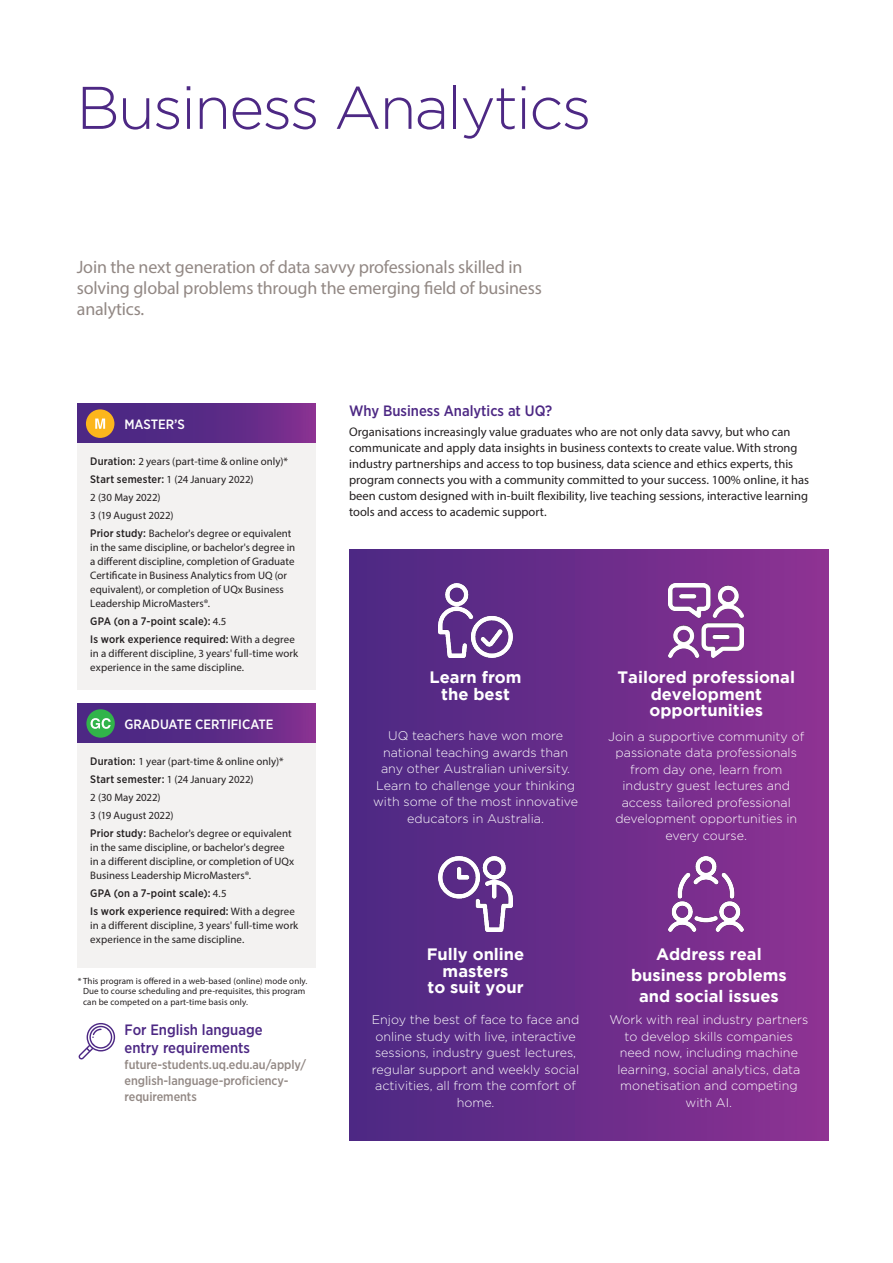
<style>
.page{position:relative;width:893px;height:1263px;background:#fff}
.page>*{position:absolute;margin:0;border:0;box-sizing:border-box;transform-origin:0 0}
.Heading_purple{font:300 60px "Gotham";letter-spacing:-.03em;color:#4d2884}
.Standfirst{font:18px/21px "Myriad Pro";letter-spacing:-.01em;color:#928884}
.t1{font:700 16.5px/16.5px "Gotham";color:#fff;text-align:center}
.Subhead_1{font:500 15px/18px "Gotham Narrow";color:#4d2884}
.PG_Specialisation_HE{font:500 13.5px "Gotham Narrow";color:#fff}
.t2{font:300 12.6px/16.5px "Gotham";color:#fff;text-align:center}
.Text{font:12.6px/15.9px "Myriad Pro";color:#231f20}
.PG_-_URL{font:500 12.6px/15.9px "Gotham Narrow";letter-spacing:-.005em;color:#928884}
.PG_-_Key_Text_7_25pt{font:10.8px/14px "Myriad Pro";letter-spacing:.005em;color:#231f20}
.PG_-_Key_Text_7_25pt-2{font:500 10.8px "Gotham Narrow";letter-spacing:.015em;color:#231f20}
.PG_-_Z_Disclaimer_6{font:9px/10.5px "Myriad Pro";letter-spacing:.01em;color:#231f20}
.s1{font-family:"Gotham Narrow";font-weight:500}
.s2{font-family:"Myriad Pro";font-weight:400}
</style>
<div class="page">
<div style="left:349px;top:549px;width:479px;height:592px;background:linear-gradient(to right,#4a2883,#8d3293)"></div>
<svg style="left:78px;top:404px;width:238px;height:39px;background:#5e2a87"></svg>
<svg style="left:86px;top:409px;width:28px;height:29px"></svg>
<div style="left:78px;top:443px;width:238px;height:247px;background:#f3f2f1"></div>
<svg style="left:79px;top:1023px;width:36px;height:36px"></svg>
<img style="left:438px;top:583px;width:75px;height:75px">
<img style="left:438px;top:857px;width:75px;height:74px">
<svg style="left:78px;top:704px;width:238px;height:39px;background:#5e2a87"></svg>
<div style="left:78px;top:743px;width:238px;height:224px;background:#f3f2f1"></div>
<svg style="left:86px;top:709px;width:29px;height:29px"></svg>
<img style="left:669px;top:583px;width:74px;height:75px">
<img style="left:669px;top:857px;width:75px;height:75px">
<p class="Heading_purple" style="left:77px;top:75px;width:516px">Business Analytics</p>
<p class="Standfirst" style="left:77px;top:256px;width:466px">Join the next generation of data savvy professionals skilled in solving global problems through the emerging field of business analytics.</p>
<p class="PG_Specialisation_HE" style="left:124px;top:416px;width:62px">MASTER’S</p>
<p class="PG_-_Key_Text_7_25pt" style="left:90px;top:454px;width:199px"><span class="s1">Duration:</span> 2 years (part-time &amp; online only)*</p>
<p class="PG_-_Key_Text_7_25pt" style="left:90px;top:472px;width:165px"><span class="s1">Start semester:</span> 1 (24 January 2022)</p>
<p class="PG_-_Key_Text_7_25pt" style="left:90px;top:490px;width:72px">2 (30 May 2022)</p>
<p class="PG_-_Key_Text_7_25pt" style="left:90px;top:508px;width:85px">3 (19 August 2022)</p>
<p class="PG_-_Key_Text_7_25pt" style="left:90px;top:526px;width:206px"><span class="s1">Prior study:</span> Bachelor's degree or equivalent in the same discipline, or bachelor's degree in a different discipline, completion of Graduate Certificate in Business Analytics from UQ (or equivalent), or completion of UQx Business Leadership MicroMasters®.</p>
<p class="PG_-_Key_Text_7_25pt-2" style="left:90px;top:614px;width:138px">GPA (on a 7-point scale): <span class="s2">4.5</span></p>
<p class="PG_-_Key_Text_7_25pt" style="left:90px;top:632px;width:210px"><span class="s1">Is work experience required:</span> With a degree in a different discipline, 3 years' full-time work experience in the same discipline.</p>
<p class="PG_Specialisation_HE" style="left:124px;top:716px;width:151px">GRADUATE CERTIFICATE</p>
<p class="PG_-_Key_Text_7_25pt" style="left:90px;top:754px;width:195px"><span class="s1">Duration:</span> 1 year (part-time &amp; online only)*</p>
<p class="PG_-_Key_Text_7_25pt" style="left:90px;top:772px;width:165px"><span class="s1">Start semester:</span> 1 (24 January 2022)</p>
<p class="PG_-_Key_Text_7_25pt" style="left:90px;top:790px;width:72px">2 (30 May 2022)</p>
<p class="PG_-_Key_Text_7_25pt" style="left:90px;top:808px;width:85px">3 (19 August 2022)</p>
<p class="PG_-_Key_Text_7_25pt" style="left:90px;top:826px;width:205px"><span class="s1">Prior study:</span> Bachelor's degree or equivalent in the same discipline, or bachelor's degree in a different discipline, or completion of UQx Business Leadership MicroMasters®.</p>
<p class="PG_-_Key_Text_7_25pt-2" style="left:90px;top:886px;width:138px">GPA (on a 7-point scale): <span class="s2">4.5</span></p>
<p class="PG_-_Key_Text_7_25pt" style="left:90px;top:904px;width:210px"><span class="s1">Is work experience required:</span> With a degree in a different discipline, 3 years' full-time work experience in the same discipline.</p>
<p class="PG_-_Z_Disclaimer_6" style="left:83px;top:975px;width:226px;text-indent:-5px">* This program is offered in a web-based (online) mode only.<br>Due to course scheduling and pre-requisites, this program can be competed on a part-time basis only.</p>
<p class="Subhead_1" style="left:125px;top:1020px;width:140px">For English language entry requirements</p>
<p class="PG_-_URL" style="left:125px;top:1056px;width:183px">future-students.uq.edu.au/apply/ english-language-proficiency&shy;requirements</p>
<p class="Subhead_1" style="left:349px;top:401px;width:205px">Why Business Analytics at UQ?</p>
<p class="Text" style="left:349px;top:424px;width:462px">Organisations increasingly value graduates who are not only data savvy, but who can communicate and apply data insights in business contexts to create value. With strong industry partnerships and access to top business, data science and ethics experts, this program connects you with a community committed to your success. 100% online, it has been custom designed with in-built flexibility, live teaching sessions, interactive learning tools and access to academic support.</p>
<p class="t1" style="left:430px;top:669px;width:94px">Learn from</p>
<p class="t1" style="left:441px;top:685px;width:70px">the best</p>
<p class="t2" style="left:373px;top:727px;width:207px">UQ teachers have won more national teaching awards than any other Australian university.<br>Learn to challenge your thinking with some of the most innovative educators in Australia.</p>
<p class="t1" style="left:618px;top:669px;width:179px">Tailored professional development opportunities</p>
<p class="t2" style="left:608px;top:728px;width:197px">Join a supportive community of passionate data professionals from day one, learn from industry guest lectures and access tailored professional development opportunities in every course.</p>
<p class="t1" style="left:427px;top:945px;width:99px">Fully online masters</p>
<p class="t1" style="left:427px;top:978px;width:98px">to suit your</p>
<p class="t2" style="left:372px;top:1011px;width:209px">Enjoy the best of face to face and online study with live, interactive sessions, industry guest lectures, regular support and weekly social activities, all from the comfort of home.</p>
<p class="t1" style="left:631px;top:943px;width:157px;line-height:21px">Address real business problems and social issues</p>
<p class="t2" style="left:609px;top:1011px;width:200px">Work with real industry partners to develop skills companies need now, including machine learning, social analytics, data monetisation and competing with AI.</p>
</div>
